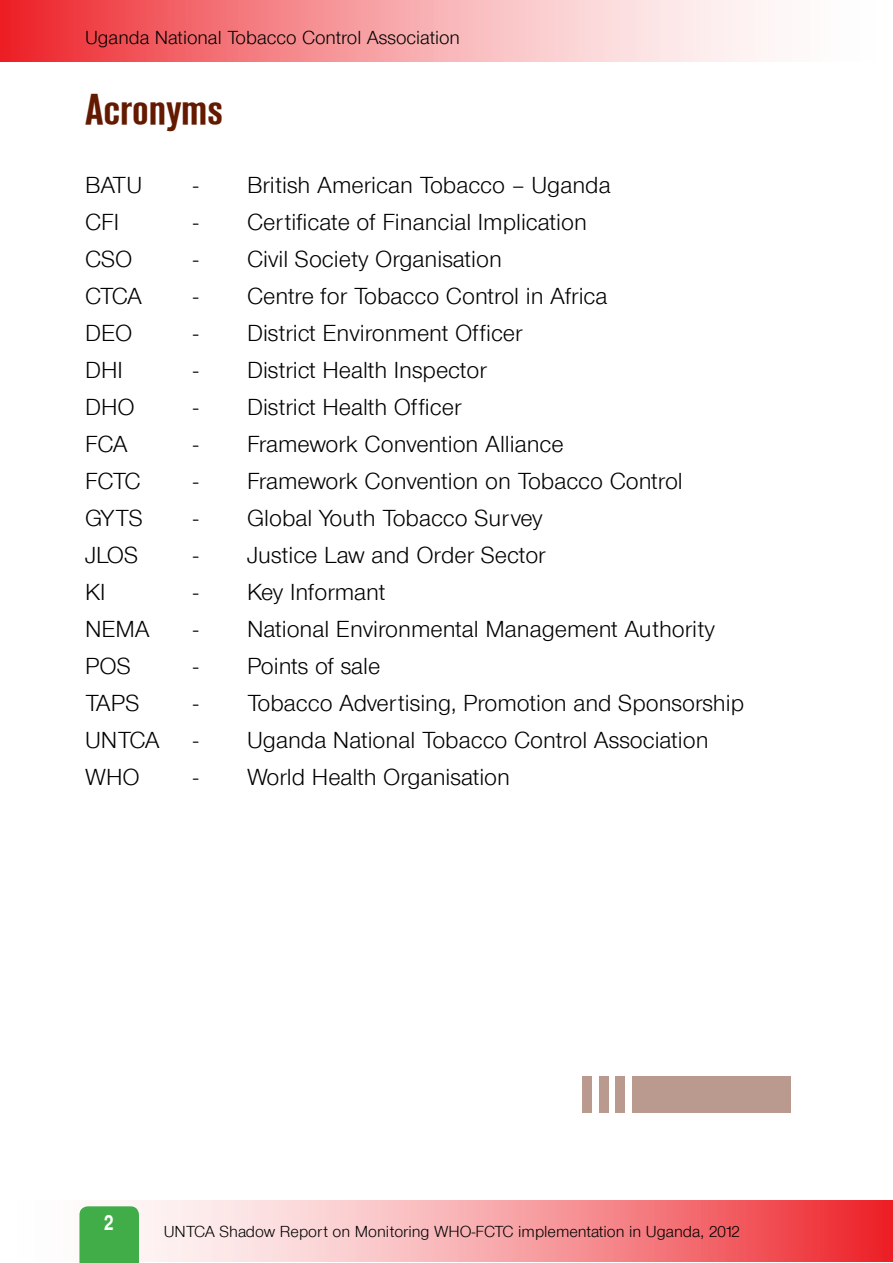
<style>
.page{position:relative;width:893px;height:1263px;background:#fff}
.page>*{position:absolute;margin:0;border:0;box-sizing:border-box;transform-origin:0 0}
.t1{font:42px "Akzidenz Grotesk BE Bold Cn";color:#641a00}
.t2{font:300 24px "Sans";color:#000}
.t3{font:21px "Sans Narrow BOLD";color:#fff}
.t4{font:300 19.5px "Sans";color:#000}
.t5{font:300 16.5px "Sans";color:#000}
</style>
<div class="page">
<svg style="left:133px;top:1201px;width:759px;height:61px"></svg>
<svg style="left:0;top:0;width:761px;height:62px"></svg>
<hr style="left:892px;top:1201px;width:1px;height:61px;background:#ed1d24">
<hr style="left:892px;top:0;width:1px;height:62px;background:#ed1d24">
<div style="left:79px;top:1206px;width:60px;height:57px;background:#41ad49"></div>
<div style="left:582px;top:1076px;width:10px;height:37px;background:#ba9a8f"></div>
<div style="left:599px;top:1076px;width:9px;height:37px;background:#ba9a8f"></div>
<div style="left:616px;top:1076px;width:9px;height:37px;background:#ba9a8f"></div>
<div style="left:632px;top:1076px;width:159px;height:37px;background:#ba9a8f"></div>
<p class="t4" style="left:85px;top:26px;width:376px">Uganda National Tobacco Control Association</p>
<h1 class="t1" style="left:85px;top:85px;width:140px">Acronyms</h1>
<p class="t2" style="left:85px;top:171px;width:59px">BATU</p>
<p class="t2" style="left:193px;top:171px;width:419px">- British American Tobacco – Uganda</p>
<p class="t2" style="left:85px;top:208px;width:36px">CFI</p>
<p class="t2" style="left:193px;top:208px;width:395px">- Certificate of Financial Implication</p>
<p class="t2" style="left:85px;top:245px;width:49px">CSO</p>
<p class="t2" style="left:193px;top:245px;width:310px">- Civil Society Organisation</p>
<p class="t2" style="left:85px;top:282px;width:59px">CTCA</p>
<p class="t2" style="left:193px;top:282px;width:416px">- Centre for Tobacco Control in Africa</p>
<p class="t2" style="left:85px;top:319px;width:49px">DEO</p>
<p class="t2" style="left:193px;top:319px;width:331px">- District Environment Officer</p>
<p class="t2" style="left:85px;top:356px;width:39px">DHI</p>
<p class="t2" style="left:193px;top:356px;width:295px">- District Health Inspector</p>
<p class="t2" style="left:85px;top:393px;width:51px">DHO</p>
<p class="t2" style="left:193px;top:393px;width:270px">- District Health Officer</p>
<p class="t2" style="left:85px;top:430px;width:44px">FCA</p>
<p class="t2" style="left:193px;top:430px;width:372px">- Framework Convention Alliance</p>
<p class="t2" style="left:85px;top:467px;width:57px">FCTC</p>
<p class="t2" style="left:193px;top:467px;width:491px">- Framework Convention on Tobacco Control</p>
<p class="t2" style="left:85px;top:504px;width:59px">GYTS</p>
<p class="t2" style="left:193px;top:504px;width:351px">- Global Youth Tobacco Survey</p>
<p class="t2" style="left:85px;top:541px;width:55px">JLOS</p>
<p class="t2" style="left:193px;top:541px;width:354px">- Justice Law and Order Sector</p>
<p class="t2" style="left:85px;top:578px;width:22px">KI</p>
<p class="t2" style="left:193px;top:578px;width:194px">- Key Informant</p>
<p class="t2" style="left:85px;top:615px;width:66px">NEMA</p>
<p class="t2" style="left:193px;top:615px;width:523px">- National Environmental Management Authority</p>
<p class="t2" style="left:85px;top:652px;width:47px">POS</p>
<p class="t2" style="left:193px;top:652px;width:189px">- Points of sale</p>
<p class="t2" style="left:85px;top:689px;width:56px">TAPS</p>
<p class="t2" style="left:193px;top:689px;width:553px">- Tobacco Advertising, Promotion and Sponsorship</p>
<p class="t2" style="left:85px;top:726px;width:76px">UNTCA</p>
<p class="t2" style="left:193px;top:726px;width:517px">- Uganda National Tobacco Control Association</p>
<p class="t2" style="left:85px;top:763px;width:56px">WHO</p>
<p class="t2" style="left:193px;top:763px;width:318px">- World Health Organisation</p>
<p class="t3" style="left:104px;top:1206px;width:11px">2</p>
<p class="t5" style="left:164px;top:1222px;width:578px">UNTCA Shadow Report on Monitoring WHO-FCTC implementation in Uganda, 2012</p>
</div>
